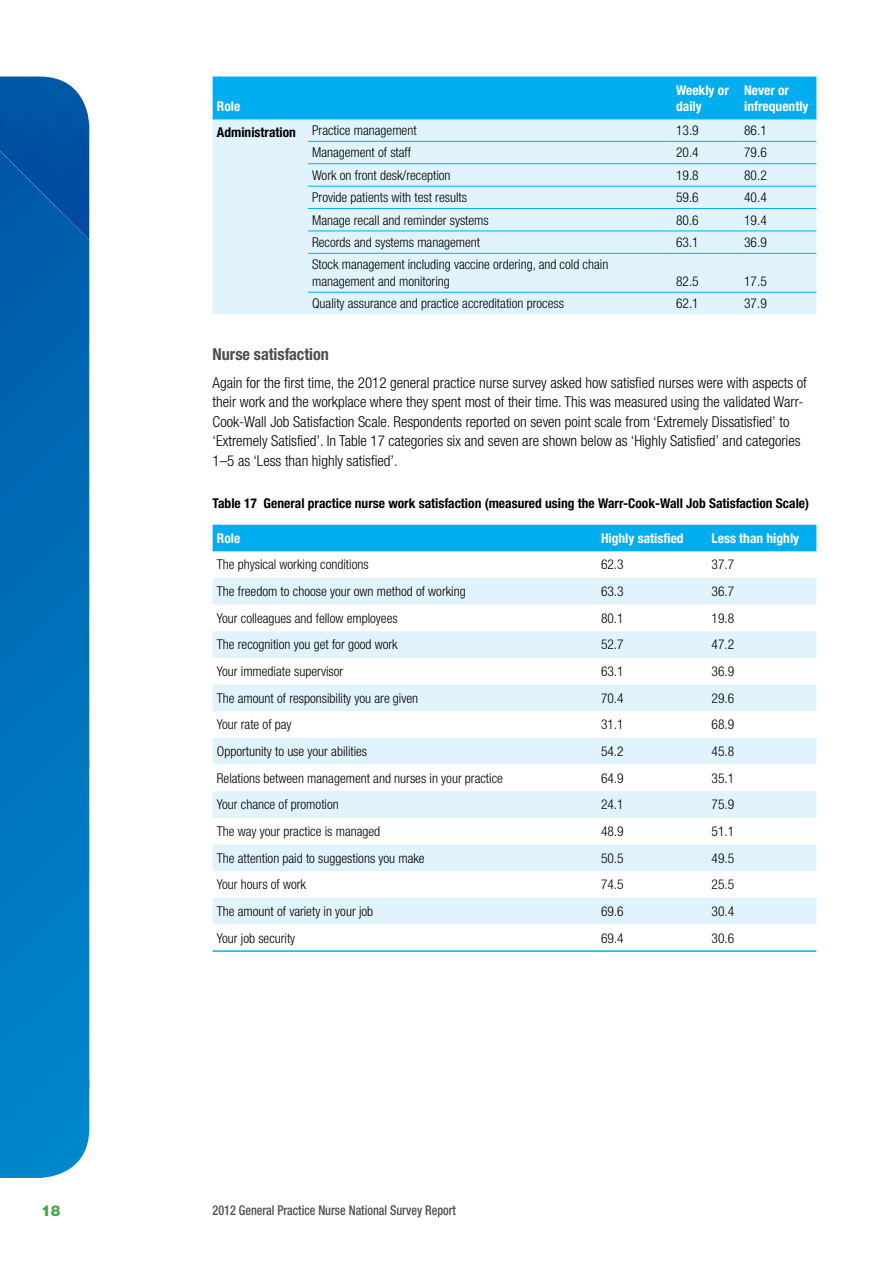
<style>
.page{position:relative;width:893px;height:1263px;background:#fff}
.page>*{position:absolute;margin:0;border:0;box-sizing:border-box;transform-origin:0 0}
.t1{font:700 condensed 16.5px "Helvetica Neue LT Std";color:#4d4d4f}
.Body{font:300 condensed 15px/19.5px "Helvetica Neue LT Std";color:#000}
.t2{font:900 15px "Helvetica Neue LT Std";color:#46a748;scale:.96 1}
.Table_body{font:300 condensed 13.5px/16.5px "Helvetica Neue LT Std";color:#000}
.Table_heading{font:700 condensed 13.5px "Helvetica Neue LT Std";color:#000}
.Table_bold{font:700 condensed 13.5px/16.5px "Helvetica Neue LT Std";color:#fff}
.t3{font:500 condensed 13.5px "Helvetica Neue LT Std";color:#4d4d4f;scale:.9 1}
.Table_body-2{font:700 condensed 13.5px "Helvetica Neue LT Std";color:#000}
</style>
<div class="page">
<div style="left:0;top:457px;width:89px;height:201px;background:#006cb7"></div>
<div style="left:0;top:658px;width:89px;height:320px;background:#0078bf"></div>
<div style="left:0;top:978px;width:89px;height:200px;background:#0082c8"></div>
<div style="left:0;top:240px;width:89px;height:217px;background:#0062af"></div>
<img style="left:0;top:77px;width:89px;height:163px">
<div style="left:213px;top:77px;width:603px;height:43px;background:#00aeef"></div>
<div style="left:213px;top:120px;width:603px;height:195px;background:#e1f4fd"></div>
<hr style="left:308px;top:141px;width:364px;height:1px;background:#00aeef">
<hr style="left:672px;top:141px;width:68px;height:1px;background:#00aeef">
<hr style="left:740px;top:141px;width:76px;height:1px;background:#00aeef">
<hr style="left:308px;top:163px;width:364px;height:1px;background:#00aeef">
<hr style="left:672px;top:163px;width:68px;height:1px;background:#00aeef">
<hr style="left:740px;top:163px;width:76px;height:1px;background:#00aeef">
<hr style="left:308px;top:186px;width:364px;height:1px;background:#00aeef">
<hr style="left:672px;top:186px;width:68px;height:1px;background:#00aeef">
<hr style="left:740px;top:186px;width:76px;height:1px;background:#00aeef">
<hr style="left:308px;top:208px;width:364px;height:1px;background:#00aeef">
<hr style="left:672px;top:208px;width:68px;height:1px;background:#00aeef">
<hr style="left:740px;top:208px;width:76px;height:1px;background:#00aeef">
<hr style="left:308px;top:231px;width:364px;height:1px;background:#00aeef">
<hr style="left:672px;top:231px;width:68px;height:1px;background:#00aeef">
<hr style="left:740px;top:231px;width:76px;height:1px;background:#00aeef">
<hr style="left:308px;top:253px;width:364px;height:1px;background:#00aeef">
<hr style="left:672px;top:253px;width:68px;height:1px;background:#00aeef">
<hr style="left:740px;top:253px;width:76px;height:1px;background:#00aeef">
<hr style="left:308px;top:292px;width:364px;height:1px;background:#00aeef">
<hr style="left:672px;top:292px;width:68px;height:1px;background:#00aeef">
<hr style="left:740px;top:292px;width:76px;height:1px;background:#00aeef">
<div style="left:213px;top:525px;width:603px;height:26px;background:#00aeef"></div>
<svg style="left:213px;top:578px;width:603px;height:346px;fill:#e1f4fd"></svg>
<hr style="left:213px;top:950px;width:384px;height:2px;background:#00aeef">
<hr style="left:597px;top:950px;width:110px;height:2px;background:#00aeef">
<hr style="left:707px;top:950px;width:109px;height:2px;background:#00aeef">
<p class="Table_bold" style="left:217px;top:98px;width:25px">Role</p>
<p class="Table_bold" style="left:676px;top:81px;width:54px">Weekly or daily</p>
<p class="Table_bold" style="left:744px;top:81px;width:66px">Never or infrequently</p>
<p class="Table_body-2" style="left:217px;top:124px;width:81px">Administration</p>
<p class="Table_body" style="left:312px;top:122px;width:106px">Practice management</p>
<p class="Table_body" style="left:676px;top:122px;width:24px">13.9</p>
<p class="Table_body" style="left:744px;top:122px;width:24px">86.1</p>
<p class="Table_body" style="left:312px;top:144px;width:101px">Management of staff</p>
<p class="Table_body" style="left:676px;top:144px;width:24px">20.4</p>
<p class="Table_body" style="left:744px;top:144px;width:24px">79.6</p>
<p class="Table_body" style="left:312px;top:167px;width:140px">Work on front desk/reception</p>
<p class="Table_body" style="left:676px;top:167px;width:24px">19.8</p>
<p class="Table_body" style="left:744px;top:167px;width:24px">80.2</p>
<p class="Table_body" style="left:312px;top:189px;width:156px">Provide patients with test results</p>
<p class="Table_body" style="left:676px;top:189px;width:24px">59.6</p>
<p class="Table_body" style="left:744px;top:189px;width:24px">40.4</p>
<p class="Table_body" style="left:312px;top:211px;width:178px">Manage recall and reminder systems</p>
<p class="Table_body" style="left:676px;top:211px;width:24px">80.6</p>
<p class="Table_body" style="left:744px;top:211px;width:24px">19.4</p>
<p class="Table_body" style="left:312px;top:234px;width:169px">Records and systems management</p>
<p class="Table_body" style="left:676px;top:234px;width:24px">63.1</p>
<p class="Table_body" style="left:744px;top:234px;width:24px">36.9</p>
<p class="Table_body" style="left:312px;top:256px;width:298px">Stock management including vaccine ordering, and cold chain management and monitoring</p>
<p class="Table_body" style="left:676px;top:273px;width:24px">82.5</p>
<p class="Table_body" style="left:744px;top:273px;width:24px">17.5</p>
<p class="Table_body" style="left:312px;top:295px;width:253px">Quality assurance and practice accreditation process</p>
<p class="Table_body" style="left:676px;top:295px;width:24px">62.1</p>
<p class="Table_body" style="left:744px;top:295px;width:24px">37.9</p>
<h2 class="t1" style="left:213px;top:344px;width:118px">Nurse satisfaction</h2>
<p class="Body" style="left:213px;top:372px;width:596px">Again for the first time, the 2012 general practice nurse survey asked how satisfied nurses were with aspects of their work and the workplace where they spent most of their time. This was measured using the validated Warr-Cook-Wall Job Satisfaction Scale. Respondents reported on seven point scale from ‘Extremely Dissatisfied’ to ‘Extremely Satisfied’. In Table 17 categories six and seven are shown below as ‘Highly Satisfied’ and categories 1–5 as ‘Less than highly satisfied’.</p>
<p class="Table_heading" style="left:213px;top:495px;width:598px">Table 17 General practice nurse work satisfaction (measured using the Warr-Cook-Wall Job Satisfaction Scale)</p>
<p class="Table_bold" style="left:217px;top:530px;width:25px">Role</p>
<p class="Table_bold" style="left:601px;top:530px;width:84px">Highly satisfied</p>
<p class="Table_bold" style="left:711px;top:530px;width:89px">Less than highly</p>
<p class="Table_body" style="left:217px;top:556px;width:153px">The physical working conditions</p>
<p class="Table_body" style="left:601px;top:556px;width:24px">62.3</p>
<p class="Table_body" style="left:711px;top:556px;width:24px">37.7</p>
<p class="Table_body" style="left:217px;top:583px;width:250px">The freedom to choose your own method of working</p>
<p class="Table_body" style="left:601px;top:583px;width:24px">63.3</p>
<p class="Table_body" style="left:711px;top:583px;width:24px">36.7</p>
<p class="Table_body" style="left:217px;top:610px;width:182px">Your colleagues and fellow employees</p>
<p class="Table_body" style="left:601px;top:610px;width:24px">80.1</p>
<p class="Table_body" style="left:711px;top:610px;width:24px">19.8</p>
<p class="Table_body" style="left:217px;top:636px;width:182px">The recognition you get for good work</p>
<p class="Table_body" style="left:601px;top:636px;width:24px">52.7</p>
<p class="Table_body" style="left:711px;top:636px;width:24px">47.2</p>
<p class="Table_body" style="left:217px;top:663px;width:128px">Your immediate supervisor</p>
<p class="Table_body" style="left:601px;top:663px;width:24px">63.1</p>
<p class="Table_body" style="left:711px;top:663px;width:24px">36.9</p>
<p class="Table_body" style="left:217px;top:690px;width:203px">The amount of responsibility you are given</p>
<p class="Table_body" style="left:601px;top:690px;width:24px">70.4</p>
<p class="Table_body" style="left:711px;top:690px;width:24px">29.6</p>
<p class="Table_body" style="left:217px;top:716px;width:76px">Your rate of pay</p>
<p class="Table_body" style="left:601px;top:716px;width:24px">31.1</p>
<p class="Table_body" style="left:711px;top:716px;width:24px">68.9</p>
<p class="Table_body" style="left:217px;top:743px;width:152px">Opportunity to use your abilities</p>
<p class="Table_body" style="left:601px;top:743px;width:24px">54.2</p>
<p class="Table_body" style="left:711px;top:743px;width:24px">45.8</p>
<p class="Table_body" style="left:217px;top:769px;width:288px">Relations between management and nurses in your practice</p>
<p class="Table_body" style="left:601px;top:769px;width:24px">64.9</p>
<p class="Table_body" style="left:711px;top:769px;width:24px">35.1</p>
<p class="Table_body" style="left:217px;top:796px;width:123px">Your chance of promotion</p>
<p class="Table_body" style="left:601px;top:796px;width:24px">24.1</p>
<p class="Table_body" style="left:711px;top:796px;width:24px">75.9</p>
<p class="Table_body" style="left:217px;top:823px;width:165px">The way your practice is managed</p>
<p class="Table_body" style="left:601px;top:823px;width:24px">48.9</p>
<p class="Table_body" style="left:711px;top:823px;width:24px">51.1</p>
<p class="Table_body" style="left:217px;top:849px;width:209px">The attention paid to suggestions you make</p>
<p class="Table_body" style="left:601px;top:849px;width:24px">50.5</p>
<p class="Table_body" style="left:711px;top:849px;width:24px">49.5</p>
<p class="Table_body" style="left:217px;top:876px;width:91px">Your hours of work</p>
<p class="Table_body" style="left:601px;top:876px;width:24px">74.5</p>
<p class="Table_body" style="left:711px;top:876px;width:24px">25.5</p>
<p class="Table_body" style="left:217px;top:903px;width:158px">The amount of variety in your job</p>
<p class="Table_body" style="left:601px;top:903px;width:24px">69.6</p>
<p class="Table_body" style="left:711px;top:903px;width:24px">30.4</p>
<p class="Table_body" style="left:217px;top:929px;width:80px">Your job security</p>
<p class="Table_body" style="left:601px;top:929px;width:24px">69.4</p>
<p class="Table_body" style="left:711px;top:929px;width:24px">30.6</p>
<p class="t2" style="left:41px;top:1202px;width:22px">18</p>
<p class="t3" style="left:213px;top:1202px;width:272px">2012 General Practice Nurse National Survey Report</p>
</div>
